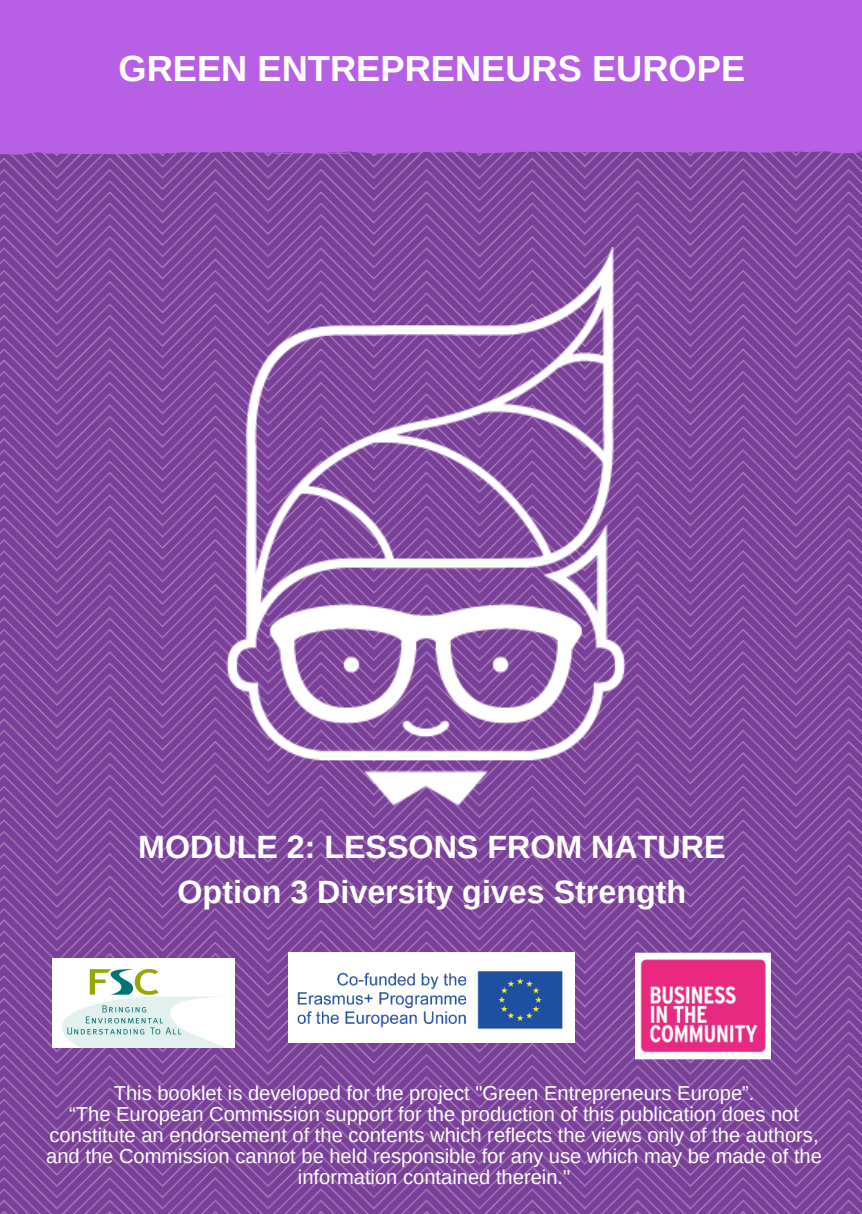
<style>
.page{position:relative;width:862px;height:1214px;background:#fff}
.page>*{position:absolute;margin:0;border:0;box-sizing:border-box;transform-origin:0 0}
.t1{font:700 36.2px "Arimo";color:#fff}
.t2{font:700 32.2px/45px "Arimo";color:#fff;text-align:center}
.t3{font:20.2px/21px "Arimo";color:#fff;text-align:center}
</style>
<div class="page">
<img style="left:0;top:155px;width:862px;height:1058px">
<div style="left:0;top:0;width:862px;height:155px;background:#b760e6"></div>
<img style="left:110px;top:248px;width:644px;height:576px">
<img style="left:53px;top:958px;width:181px;height:89px">
<img style="left:635px;top:952px;width:135px;height:107px">
<div style="left:288px;top:952px;width:287px;height:90px;background:#fff"></div>
<img style="left:297px;top:971px;width:266px;height:58px">
<h1 class="t1" style="left:119px;top:48px;width:628px">GREEN ENTREPRENEURS EUROPE</h1>
<h2 class="t2" style="left:138px;top:824px;width:589px">MODULE 2: LESSONS FROM NATURE<br>Option 3 Diversity gives Strength</h2>
<p class="t3" style="left:46px;top:1082px;width:777px">This booklet is developed for the project "Green Entrepreneurs Europe”.<br>“The European Commission support for the production of this publication does not constitute an endorsement of the contents which reflects the views only of the authors, and the Commission cannot be held responsible for any use which may be made of the information contained therein."</p>
</div>
